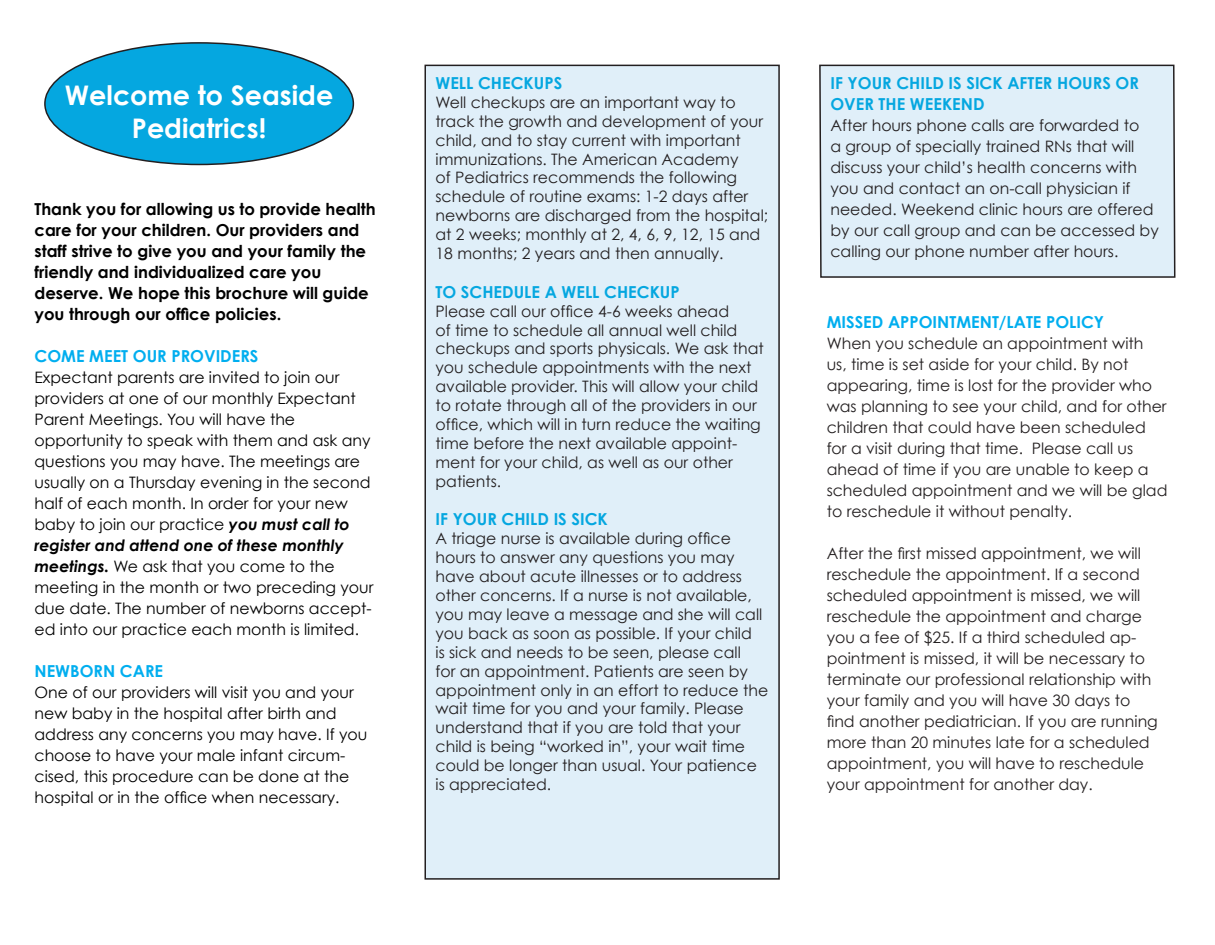
<style>
.page{position:relative;width:1215px;height:945px;background:#fff}
.page>*{position:absolute;margin:0;border:0;box-sizing:border-box;transform-origin:0 0}
.t1{font:700 27px/32.4px "Century Gothic";color:#fff;text-align:center}
.t2{font:700 16.5px/21px "Century Gothic";color:#000}
.t3{font:700 16.5px/21px "Century Gothic";color:#05a7e0}
.t4{font:700 16.5px "Century Gothic";color:#00aeef}
.t5{font:15.75px/18.9px "Century Gothic";color:#231f20}
.t6{font:15.75px/21px "Century Gothic";color:#000}
.s1{font-weight:700;font-style:italic}
</style>
<div class="page">
<div style="left:425px;top:65px;width:354px;height:814px;background:#e0eff9"></div>
<div style="left:424px;top:65px;width:356px;height:815px;border:2px solid #231f20"></div>
<div style="left:819px;top:64px;width:357px;height:214px;background:#e0eff9"></div>
<div style="left:45px;top:43px;width:308px;height:121px;background:#05a7e0;border-radius:50%"></div>
<p class="t1" style="left:65px;top:79px;width:270px">Welcome to Seaside<br>Pediatrics!</p>
<p class="t2" style="left:34px;top:198px;width:343px">Thank you for allowing us to provide health care for your children. Our providers and staff strive to give you and your family the friendly and individualized care you</p>
<p class="t2" style="left:34px;top:282px;width:336px">deserve. We hope this brochure will guide you through our office policies.</p>
<p class="t4" style="left:34px;top:345px;width:226px">COME MEET OUR PROVIDERS</p>
<p class="t6" style="left:34px;top:366px;width:307px">Expectant parents are invited to join our</p>
<p class="t6" style="left:34px;top:387px;width:323px">providers at one of our monthly Expectant<br>Parent Meetings. You will have the</p>
<p class="t6" style="left:34px;top:429px;width:341px">opportunity to speak with them and ask any questions you may have. The meetings are usually on a Thursday evening in the second half of each month. In order for your new baby to join our practice <span class="s1">you must call to register and attend one of these monthly meetings.</span> We ask that you come to the meeting in the month or two preceding your due date. The number of newborns accept&shy;ed into our practice each month is limited.</p>
<p class="t4" style="left:34px;top:660px;width:130px">NEWBORN CARE</p>
<p class="t6" style="left:34px;top:681px;width:321px">One of our providers will visit you and your new baby in the hospital after birth and</p>
<p class="t6" style="left:34px;top:723px;width:334px">address any concerns you may have. If you choose to have your male infant circum&shy;cised, this procedure can be done at the hospital or in the office when necessary.</p>
<p class="t3" style="left:436px;top:72px;width:128px">WELL CHECKUPS</p>
<p class="t5" style="left:436px;top:93px;width:334px">Well checkups are an important way to track the growth and development of your child, and to stay current with important immunizations. The American Academy<br>of Pediatrics recommends the following schedule of routine exams: 1-2 days after newborns are discharged from the hospital; at 2 weeks; monthly at 2, 4, 6, 9, 12, 15 and 18 months; 2 years and then annually.</p>
<p class="t3" style="left:436px;top:281px;width:246px">TO SCHEDULE A WELL CHECKUP</p>
<p class="t5" style="left:436px;top:301px;width:330px">Please call our office 4-6 weeks ahead<br>of time to schedule all annual well child checkups and sports physicals. We ask that you schedule appointments with the next available provider. This will allow your child to rotate through all of the providers in our office, which will in turn reduce the waiting time before the next available appoint&shy;ment for your child, as well as our other patients.</p>
<p class="t3" style="left:436px;top:509px;width:174px">IF YOUR CHILD IS SICK</p>
<p class="t5" style="left:436px;top:529px;width:334px">A triage nurse is available during office hours to answer any questions you may have about acute illnesses or to address other concerns. If a nurse is not available, you may leave a message and she will call you back as soon as possible. If your child<br>is sick and needs to be seen, please call<br>for an appointment. Patients are seen by appointment only in an effort to reduce the wait time for you and your family. Please understand that if you are told that your child is being “worked in”, your wait time could be longer than usual. Your patience is appreciated.</p>
<p class="t3" style="left:830px;top:72px;width:310px">IF YOUR CHILD IS SICK AFTER HOURS OR<br>OVER THE WEEKEND</p>
<p class="t5" style="left:830px;top:115px;width:330px;line-height:21px">After hours phone calls are forwarded to<br>a group of specially trained RNs that will discuss your child’s health concerns with you and contact an on-call physician if needed. Weekend clinic hours are offered by our call group and can be accessed by calling our phone number after hours.</p>
<p class="t4" style="left:827px;top:312px;width:279px">MISSED APPOINTMENT/LATE POLICY</p>
<p class="t5" style="left:827px;top:333px;width:342px;line-height:21px">When you schedule an appointment with us, time is set aside for your child. By not appearing, time is lost for the provider who was planning to see your child, and for other children that could have been scheduled for a visit during that time. Please call us ahead of time if you are unable to keep a scheduled appointment and we will be glad to reschedule it without penalty.</p>
<p class="t5" style="left:827px;top:543px;width:333px;line-height:21px">After the first missed appointment, we will reschedule the appointment. If a second scheduled appointment is missed, we will reschedule the appointment and charge you a fee of $25. If a third scheduled ap&shy;pointment is missed, it will be necessary to terminate our professional relationship with your family and you will have 30 days to find another pediatrician. If you are running more than 20 minutes late for a scheduled appointment, you will have to reschedule your appointment for another day.</p>
</div>
